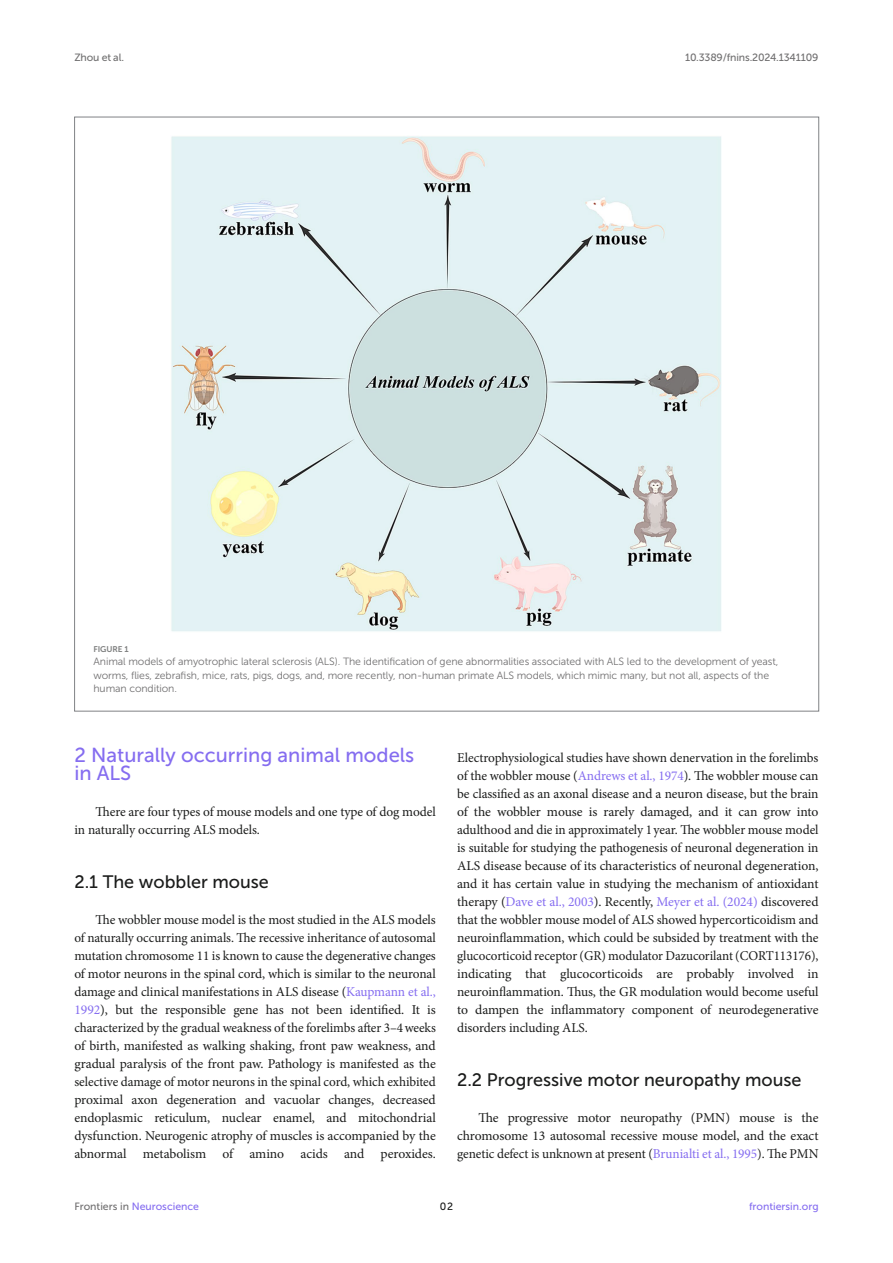
<style>
.page{position:relative;width:893px;height:1263px;background:#fff}
.page>*{position:absolute;margin:0;border:0;box-sizing:border-box;transform-origin:0 0}
.HEAD_1{font:20.25px/18px "Museo Sans 500";color:#856df0}
.HEAD_2{font:18px "Museo Sans 500";color:#1b1c1b}
.TEXT_FLUSH{font:13.5px/18px "Minion Pro";letter-spacing:-.005em;color:#1b1c1b;text-align:justify}
.FIG_LEG{font:10.5px/13.5px "Museo Sans 300";letter-spacing:-.01em;color:#706f70}
.t1{font:10.5px "Museo Sans 500";color:#856df0}
.t2{font:10.5px "Museo Sans 500";letter-spacing:-.015em;color:#706f70}
.t3{font:10.5px "Museo Sans 500";color:#1b1c1b}
.FIG_HD{font:8.25px "Museo Sans 700";letter-spacing:-.01em;color:#7e7f7f}
.s1{color:#856df0}
.s2{color:#706f70}
</style>
<div class="page">
<img style="left:171px;top:136px;width:551px;height:496px">
<p class="t2" style="left:74px;top:51px;width:51px">Zhou et al.</p>
<p class="t2" style="left:685px;top:51px;width:135px">10.3389/fnins.2024.1341109</p>
<p class="FIG_HD" style="left:94px;top:644px;width:37px">FIGURE 1</p>
<p class="FIG_LEG" style="left:94px;top:655px;width:686px">Animal models of amyotrophic lateral sclerosis (ALS). The identification of gene abnormalities associated with ALS led to the development of yeast, worms, flies, zebrafish, mice, rats, pigs, dogs, and, more recently, non-human primate ALS models, which mimic many, but not all, aspects of the human condition.</p>
<p class="HEAD_1" style="left:74px;top:746px;width:341px">2 Naturally occurring animal models in ALS</p>
<p class="TEXT_FLUSH" style="left:74px;top:803px;width:363px;text-indent:21px">There are four types of mouse models and one type of dog model in naturally occurring ALS models.</p>
<p class="HEAD_2" style="left:74px;top:872px;width:196px">2.1 The wobbler mouse</p>
<p class="TEXT_FLUSH" style="left:74px;top:911px;width:363px;text-indent:21px">The wobbler mouse model is the most studied in the ALS models of naturally occurring animals. The recessive inheritance of autosomal mutation chromosome 11 is known to cause the degenerative changes of motor neurons in the spinal cord, which is similar to the neuronal damage and clinical manifestations in ALS disease (<span class="s1">Kaupmann et al., 1992</span>), but the responsible gene has not been identified. It is characterized by the gradual weakness of the forelimbs after 3–4weeks of birth, manifested as walking shaking, front paw weakness, and gradual paralysis of the front paw. Pathology is manifested as the selective damage of motor neurons in the spinal cord, which exhibited proximal axon degeneration and vacuolar changes, decreased endoplasmic reticulum, nuclear enamel, and mitochondrial dysfunction. Neurogenic atrophy of muscles is accompanied by the abnormal metabolism of amino acids and peroxides.</p>
<p class="TEXT_FLUSH" style="left:457px;top:749px;width:363px">Electrophysiological studies have shown denervation in the forelimbs of the wobbler mouse (<span class="s1">Andrews et al., 1974</span>). The wobbler mouse can be classified as an axonal disease and a neuron disease, but the brain of the wobbler mouse is rarely damaged, and it can grow into adulthood and die in approximately 1year. The wobbler mouse model is suitable for studying the pathogenesis of neuronal degeneration in ALS disease because of its characteristics of neuronal degeneration, and it has certain value in studying the mechanism of antioxidant therapy (<span class="s1">Dave et al., 2003</span>). Recently, <span class="s1">Meyer et al. (2024)</span> discovered that the wobbler mouse model of ALS showed hypercorticoidism and neuroinflammation, which could be subsided by treatment with the glucocorticoid receptor (GR) modulator Dazucorilant (CORT113176), indicating that glucocorticoids are probably involved in neuroinflammation. Thus, the GR modulation would become useful to dampen the inflammatory component of neurodegenerative disorders including ALS.</p>
<p class="HEAD_2" style="left:457px;top:1070px;width:346px">2.2 Progressive motor neuropathy mouse</p>
<p class="TEXT_FLUSH" style="left:457px;top:1109px;width:363px;text-indent:21px">The progressive motor neuropathy (PMN) mouse is the chromosome 13 autosomal recessive mouse model, and the exact genetic defect is unknown at present (<span class="s1">Brunialti et al., 1995</span>). The PMN</p>
<p class="t1" style="left:74px;top:1200px;width:126px"><span class="s2">Frontiers in</span> Neuroscience</p>
<p class="t3" style="left:440px;top:1200px;width:15px">02</p>
<p class="t1" style="left:749px;top:1200px;width:71px">frontiersin.org</p>
</div>
